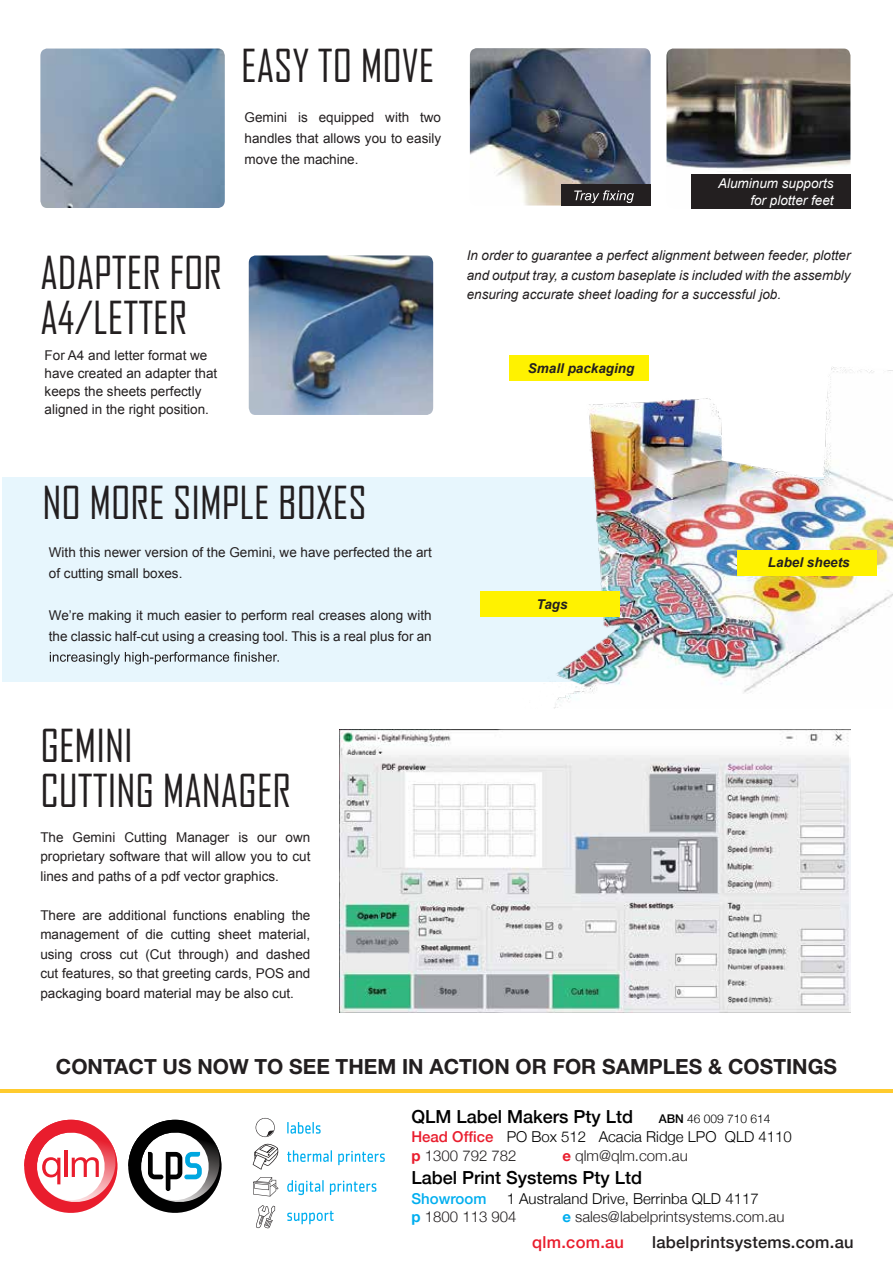
<style>
.page{position:relative;width:893px;height:1263px;background:#fff}
.page>*{position:absolute;margin:0;border:0;box-sizing:border-box;transform-origin:0 0}
.t1{font:43.5px/45px "Agency FB";color:#231f20}
.t2{font:700 21px "Helvetica Neue LT Std";color:#231f20}
.t3{font:500 18px "Helvetica Neue";color:#010101}
.t4{font:500 16.5px "Helvetica Neue";letter-spacing:.015em;color:#231f20}
.t5{font:500 16.5px "Helvetica Neue";letter-spacing:.015em;color:#e91d2d}
.t6{font:300 15px/18.5px "Helvetica Neue";color:#010101}
.t7{font:300 15px "Helvetica Neue";color:#231f20}
.t8{font:500 15px "Helvetica Neue";color:#00aeef}
.t9{font:13.5px/19.5px "Arial";color:#231f20;text-align:justify}
.t10{font:italic 13.5px/19.5px "Arial";color:#231f20;text-align:justify}
.t11{font:italic 13.5px/16.5px "Arial";color:#fff;text-align:right}
.t12{font:italic 700 13.5px "Arial";color:#231f20}
.t13{font:300 12px "Helvetica Neue";color:#010101}
.s1{font-weight:500}
.s2{font-weight:500;color:#e91d2d}
.s3{font-weight:700;color:#e91d2d}
.s4{font-weight:700;color:#00aeef}
.s5{color:#231f20}
</style>
<div class="page">
<div style="left:2px;top:478px;width:891px;height:204px;background:#e7f6fd"></div>
<img style="left:340px;top:729px;width:511px;height:283px">
<img style="left:470px;top:48px;width:181px;height:158px">
<img style="left:666px;top:49px;width:184px;height:126px">
<div style="left:561px;top:185px;width:90px;height:21px;background:#231f20"></div>
<svg style="left:574px;top:190px;width:60px;height:13px"></svg>
<div style="left:691px;top:175px;width:160px;height:34px;background:#231f20"></div>
<img style="left:40px;top:49px;width:185px;height:159px">
<img style="left:249px;top:255px;width:184px;height:160px">
<svg style="left:50px;top:652px;width:229px;height:12px"></svg>
<img style="left:425px;top:356px;width:468px;height:352px">
<div style="left:509px;top:355px;width:140px;height:26px;background:#fff200"></div>
<div style="left:737px;top:550px;width:140px;height:25px;background:#fff200"></div>
<div style="left:480px;top:591px;width:140px;height:26px;background:#fff200"></div>
<hr style="left:0;top:1089px;width:893px;height:4px;background:#ffcb2e">
<svg style="left:287px;top:1180px;width:37px;height:15px"></svg>
<svg style="left:330px;top:1181px;width:46px;height:14px"></svg>
<svg style="left:287px;top:1122px;width:34px;height:12px"></svg>
<svg style="left:287px;top:1211px;width:47px;height:13px"></svg>
<svg style="left:287px;top:1150px;width:45px;height:12px"></svg>
<svg style="left:338px;top:1151px;width:47px;height:14px"></svg>
<svg style="left:253px;top:1143px;width:26px;height:26px"></svg>
<svg style="left:253px;top:1177px;width:26px;height:19px"></svg>
<svg style="left:256px;top:1205px;width:19px;height:23px"></svg>
<svg style="left:256px;top:1118px;width:19px;height:19px"></svg>
<svg style="left:24px;top:1120px;width:198px;height:93px"></svg>
<h1 class="t1" style="left:241px;top:42px;width:195px">EASY TO MOVE</h1>
<p class="t9" style="left:244px;top:107px;width:198px;line-height:21px">Gemini is equipped with two handles that allows you to easily move the machine.</p>
<h1 class="t1" style="left:40px;top:250px;width:183px">ADAPTER FOR<br>A4/LETTER</h1>
<p class="t9" style="left:45px;top:347px;width:174px;line-height:18px;text-align:left">For A4 and letter format we have created an adapter that keeps the sheets perfectly aligned in the right position.</p>
<p class="t11" style="left:718px;top:176px;width:117px">Aluminum supports for plotter feet</p>
<p class="t10" style="left:467px;top:246px;width:385px">In order to guarantee a perfect alignment between feeder, plotter and output tray, a custom baseplate is included with the assembly ensuring accurate sheet loading for a successful job.</p>
<p class="t12" style="left:528px;top:359px;width:108px">Small packaging</p>
<h1 class="t1" style="left:43px;top:480px;width:326px">NO MORE SIMPLE BOXES</h1>
<p class="t9" style="left:49px;top:541px;width:384px;line-height:21px">With this newer version of the Gemini, we have perfected the art of cutting small boxes.</p>
<p class="t9" style="left:49px;top:604px;width:384px;line-height:21px">We’re making it much easier to perform real creases along with the classic half-cut using a creasing tool. This is a real plus for an</p>
<p class="t12" style="left:537px;top:595px;width:33px">Tags</p>
<p class="t12" style="left:768px;top:554px;width:83px">Label sheets</p>
<h1 class="t1" style="left:40px;top:722px;width:252px">GEMINI<br>CUTTING MANAGER</h1>
<p class="t9" style="left:40px;top:827px;width:272px">The Gemini Cutting Manager is our own proprietary software that will allow you to cut lines and paths of a pdf vector graphics.</p>
<p class="t9" style="left:40px;top:905px;width:272px">There are additional functions enabling the management of die cutting sheet material, using cross cut (Cut through) and dashed cut features, so that greeting cards, POS and packaging board material may be also cut.</p>
<h2 class="t2" style="left:56px;top:1053px;width:783px">CONTACT US NOW TO SEE THEM IN ACTION OR FOR SAMPLES &amp; COSTINGS</h2>
<h3 class="t3" style="left:411px;top:1102px;width:223px">QLM Label Makers Pty Ltd</h3>
<p class="t13" style="left:659px;top:1109px;width:113px"><span class="s1">ABN</span> 46 009 710 614</p>
<p class="t6" style="left:411px;top:1127px;width:382px"><span class="s2">Head Office</span> PO Box 512 Acacia Ridge LPO QLD 4110</p>
<h3 class="t3" style="left:411px;top:1163px;width:232px">Label Print Systems Pty Ltd</h3>
<p class="t7" style="left:411px;top:1144px;width:107px"><span class="s3">p</span> 1300 792 782</p>
<p class="t7" style="left:562px;top:1144px;width:127px"><span class="s3">e</span> qlm@qlm.com.au</p>
<p class="t8" style="left:411px;top:1186px;width:77px">Showroom</p>
<p class="t6" style="left:411px;top:1188px;width:349px;text-indent:95px">1 Australand Drive, Berrinba QLD 4117 <span class="s4">p</span> <span class="s5">1800 113 904</span></p>
<p class="t7" style="left:562px;top:1205px;width:224px"><span class="s4">e</span> sales@labelprintsystems.com.au</p>
<p class="t5" style="left:532px;top:1228px;width:93px">qlm.com.au</p>
<p class="t4" style="left:652px;top:1228px;width:203px">labelprintsystems.com.au</p>
</div>
